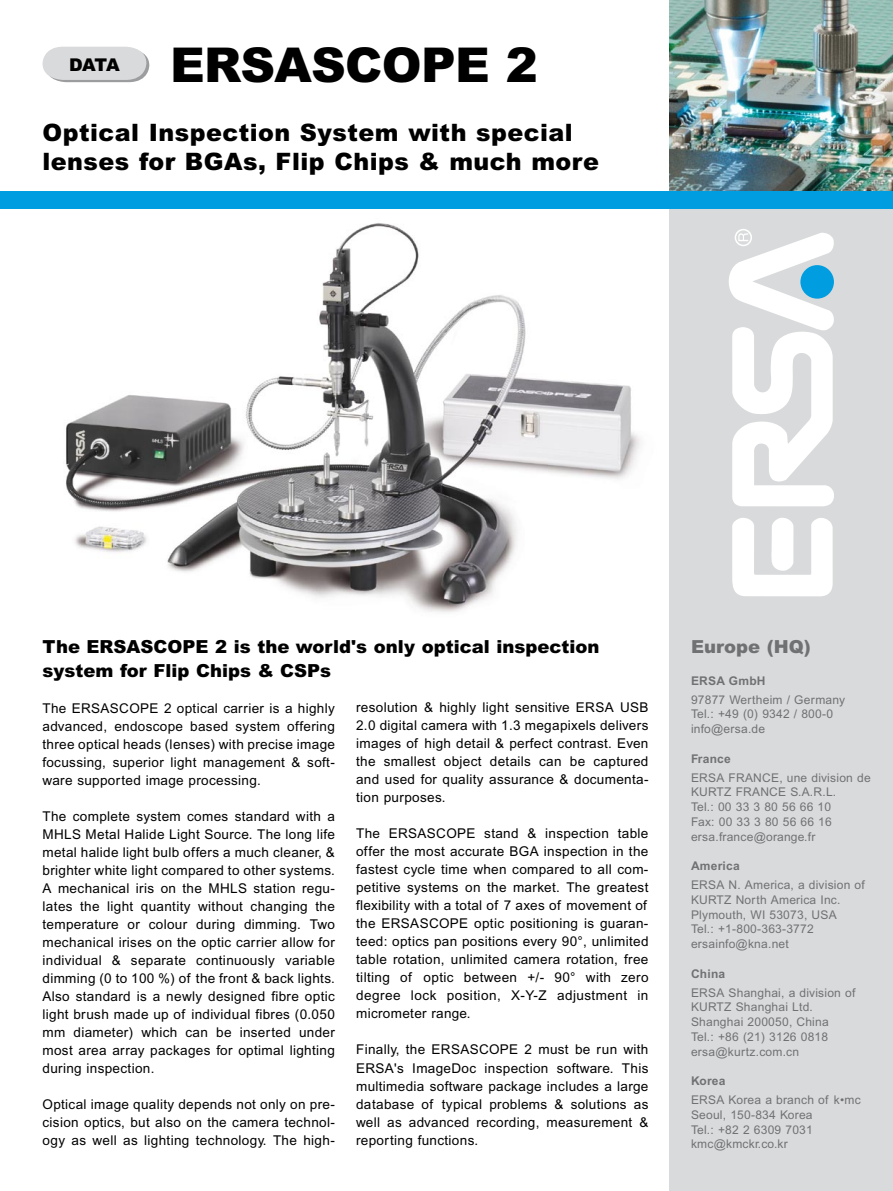
<style>
.page{position:relative;width:893px;height:1191px;background:#fff}
.page>*{position:absolute;margin:0;border:0;box-sizing:border-box;transform-origin:0 0}
.t1{font:900 48px "Arial";letter-spacing:-.015em;color:#000}
.t2{font:900 24px/28.8px "Arial";letter-spacing:.02em;color:#000}
.t3{font:900 18px/24px "Arial";color:#000}
.t4{font:900 18px "Arial";color:#707173}
.t5{font:900 17.55px "Arial";color:#000}
.t6{font:13.5px/18px "Arial";letter-spacing:.025em;color:#000;text-align:justify}
.t7{font:12px/14.7px "Arial";letter-spacing:.02em;color:#707173}
.t8{font:700 12px "Arial";letter-spacing:.02em;color:#707173}
</style>
<div class="page">
<img style="left:670px;top:0;width:223px;height:191px">
<img style="left:66px;top:223px;width:575px;height:389px">
<svg style="left:43px;top:47px;width:106px;height:35px;background:#d7d8d9"></svg>
<div style="left:670px;top:191px;width:223px;height:1000px;background:#d9dadb"></div>
<div style="left:0;top:191px;width:893px;height:17px;background:#009ee0"></div>
<svg style="left:732px;top:518px;width:101px;height:78px"></svg>
<svg style="left:729px;top:229px;width:105px;height:277px"></svg>
<p class="t5" style="left:69px;top:53px;width:52px">DATA</p>
<h1 class="t1" style="left:170px;top:34px;width:369px">ERSASCOPE 2</h1>
<h2 class="t2" style="left:43px;top:118px;width:558px">Optical Inspection System with special lenses for BGAs, Flip Chips &amp; much more</h2>
<h3 class="t3" style="left:43px;top:634px;width:558px">The ERSASCOPE 2 is the world's only optical inspection system for Flip Chips &amp; CSPs</h3>
<p class="t6" style="left:43px;top:698px;width:294px">The ERSASCOPE 2 optical carrier is a highly advanced, endoscope based system offering three optical heads (lenses) with precise image focussing, superior light management &amp; soft&shy;ware supported image processing.</p>
<p class="t6" style="left:43px;top:806px;width:294px">The complete system comes standard with a MHLS Metal Halide Light Source. The long life metal halide light bulb offers a much cleaner, &amp; brighter white light compared to other systems.<br>A mechanical iris on the MHLS station regu&shy;lates the light quantity without changing the temperature or colour during dimming. Two mechanical irises on the optic carrier allow for individual &amp; separate continuously variable dimming (0 to 100 %) of the front &amp; back lights.<br>Also standard is a newly designed fibre optic light brush made up of individual fibres (0.050 mm diameter) which can be inserted under most area array packages for optimal lighting during inspection.</p>
<p class="t6" style="left:43px;top:1094px;width:294px">Optical image quality depends not only on pre&shy;cision optics, but also on the camera technol&shy;ogy as well as lighting technology. The high-</p>
<p class="t6" style="left:356px;top:698px;width:294px">resolution &amp; highly light sensitive ERSA USB 2.0 digital camera with 1.3 megapixels delivers images of high detail &amp; perfect contrast. Even the smallest object details can be captured and used for quality assurance &amp; documenta&shy;tion purposes.</p>
<p class="t6" style="left:356px;top:824px;width:294px">The ERSASCOPE stand &amp; inspection table offer the most accurate BGA inspection in the fastest cycle time when compared to all com&shy;petitive systems on the market. The greatest flexibility with a total of 7 axes of movement of the ERSASCOPE optic positioning is guaran&shy;teed: optics pan positions every 90°, unlimited table rotation, unlimited camera rotation, free tilting of optic between +/- 90° with zero degree lock position, X-Y-Z adjustment in micrometer range.</p>
<p class="t6" style="left:356px;top:1040px;width:294px">Finally, the ERSASCOPE 2 must be run with ERSA's ImageDoc inspection software. This multimedia software package includes a large database of typical problems &amp; solutions as well as advanced recording, measurement &amp; reporting functions.</p>
<h3 class="t4" style="left:691px;top:635px;width:121px">Europe (HQ)</h3>
<p class="t8" style="left:691px;top:673px;width:76px">ERSA GmbH</p>
<p class="t7" style="left:691px;top:692px;width:156px">97877 Wertheim / Germany<br>Tel.: +49 (0) 9342 / 800-0 info@ersa.de</p>
<p class="t8" style="left:691px;top:751px;width:41px">France</p>
<p class="t7" style="left:691px;top:770px;width:181px">ERSA FRANCE, une division de<br>KURTZ FRANCE S.A.R.L.<br>Tel.: 00 33 3 80 56 66 10<br>Fax: 00 33 3 80 56 66 16 ersa.france@orange.fr</p>
<p class="t8" style="left:691px;top:858px;width:50px">America</p>
<p class="t7" style="left:691px;top:877px;width:175px">ERSA N. America, a division of<br>Kurtz</p>
<p class="t7" style="left:691px;top:892px;width:151px;text-indent:45px">North America Inc.<br>Plymouth, WI 53073, USA<br>Tel.: +1-800-363-3772 ersainfo@kna.net</p>
<p class="t8" style="left:691px;top:966px;width:36px">China</p>
<p class="t7" style="left:691px;top:985px;width:166px">ERSA Shanghai, a division of<br>KURTZ Shanghai Ltd.<br>Shanghai 200050, China<br>Tel.: +86 (21) 3126 0818 ersa@kurtz.com.cn</p>
<p class="t8" style="left:691px;top:1073px;width:36px">Korea</p>
<p class="t7" style="left:691px;top:1092px;width:171px">ERSA Korea a branch of k•mc<br>Seoul, 150-834 Korea<br>Tel.: +82 2 6309 7031 kmc@kmckr.co.kr</p>
</div>
